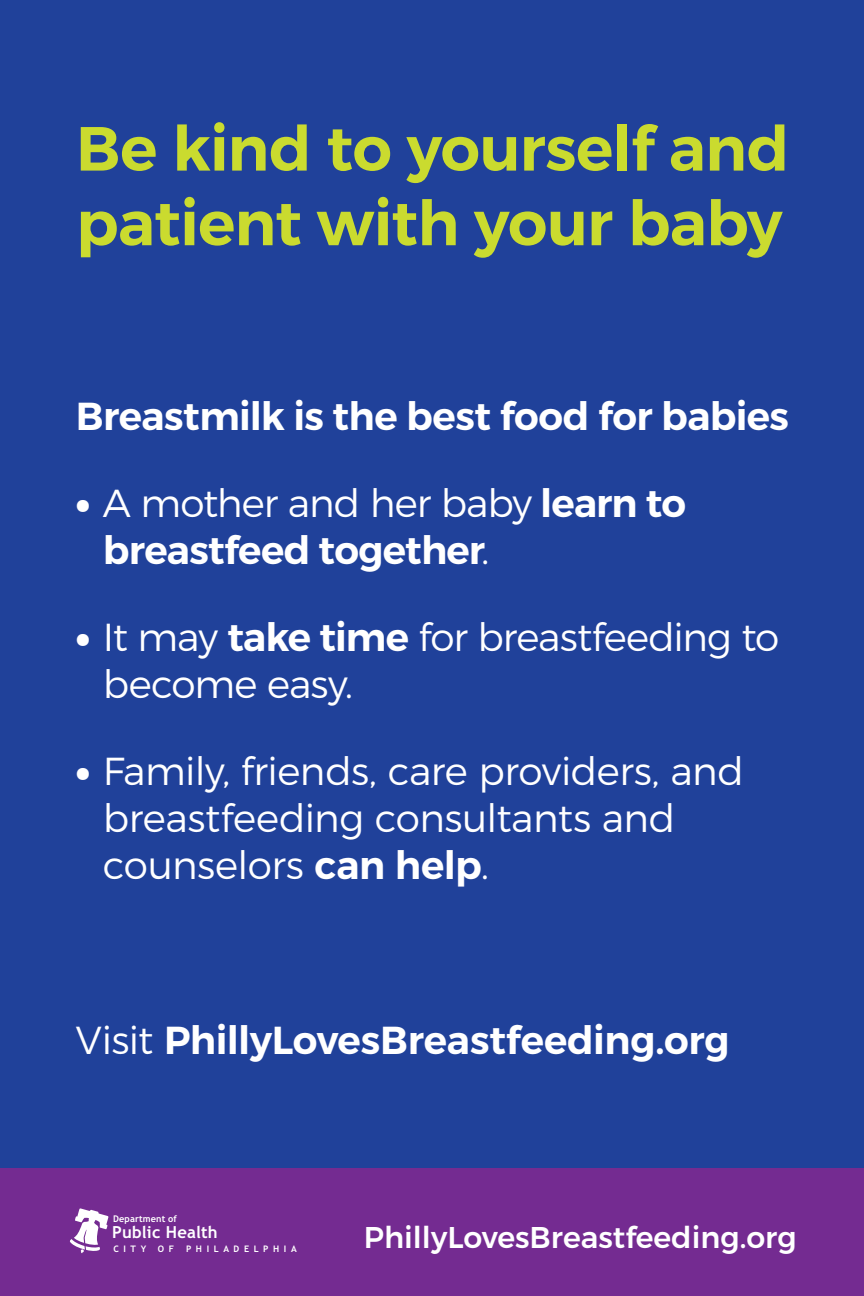
<style>
.page{position:relative;width:864px;height:1296px;background:#fff}
.page>*{position:absolute;margin:0;border:0;box-sizing:border-box;transform-origin:0 0}
.t1{font:600 62.1px/74.7px "Montserrat";letter-spacing:-.01em;color:#cadb2f}
.t2{font:300 39px/46.8px "Montserrat";letter-spacing:-.015em;color:#fff}
.t3{font:600 39px/46.8px "Montserrat";letter-spacing:-.015em;color:#fff}
.t4{font:500 30px "Montserrat";color:#fff}
.t5{font:700 16.5px "Trebuchet MS";letter-spacing:.01em;color:#fff}
.t6{font:700 9.3px "Trebuchet MS";letter-spacing:.01em;color:#fff}
.t7{font:700 9px "Trebuchet MS";letter-spacing:.51em;color:#fff}
.s1{font-weight:900}
.s2{font-weight:300}
.s3{font-weight:600}
</style>
<div class="page">
<div style="left:0;top:0;width:864px;height:1200px;background:#20419a"></div>
<div style="left:0;top:1168px;width:864px;height:128px;background:#742b91"></div>
<svg style="left:70px;top:1208px;width:39px;height:45px"></svg>
<p class="t1" style="left:76px;top:112px;width:715px">Be kind to yourself and patient with your baby</p>
<p class="t3" style="left:76px;top:393px;width:714px">Breastmilk is the best food for babies</p>
<p class="t3" style="left:103px;top:480px;width:585px;text-indent:-27px"><span class="s1">•</span> <span class="s2">A mother and her baby</span> learn to breastfeed together<span class="s2">.</span></p>
<p class="t2" style="left:103px;top:613px;width:678px;text-indent:-27px"><span class="s1">•</span> It may <span class="s3">take time</span> for breastfeeding to become easy.</p>
<p class="t2" style="left:103px;top:747px;width:643px;text-indent:-27px"><span class="s1">•</span> Family, friends, care providers, and breastfeeding consultants and counselors <span class="s3">can help</span>.</p>
<p class="t3" style="left:76px;top:1017px;width:655px"><span class="s2">Visit</span> PhillyLovesBreastfeeding.org</p>
<p class="t6" style="left:113px;top:1213px;width:65px">Department of</p>
<p class="t5" style="left:112px;top:1222px;width:107px">Public Health</p>
<p class="t7" style="left:113px;top:1243px;width:34px">CITY</p>
<p class="t7" style="left:158px;top:1243px;width:18px">O F</p>
<p class="t7" style="left:186px;top:1243px;width:112px">PHILADELPHIA</p>
<p class="t4" style="left:364px;top:1219px;width:434px">PhillyLovesBreastfeeding.org</p>
</div>
